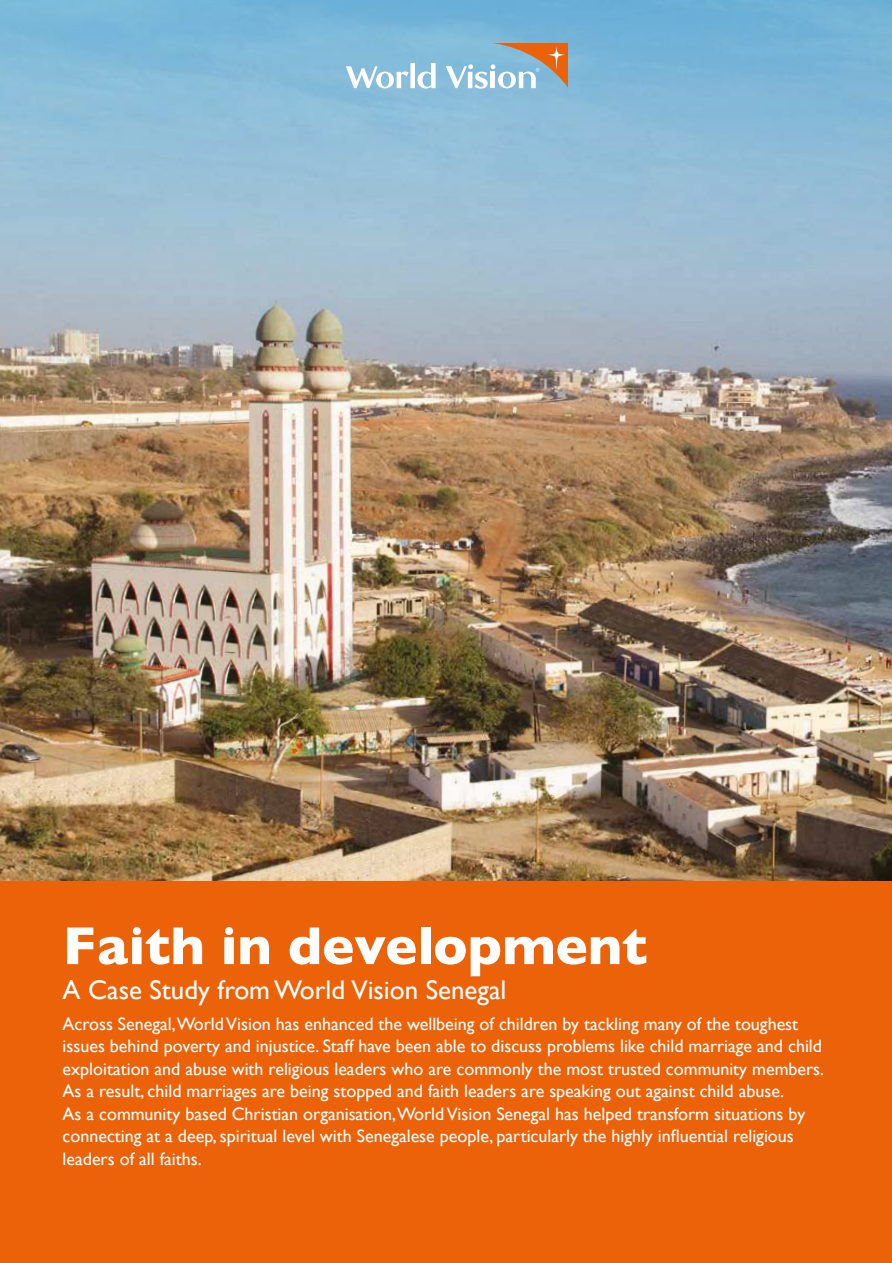
<style>
.page{position:relative;width:892px;height:1263px;background:#fff}
.page>*{position:absolute;margin:0;border:0;box-sizing:border-box;transform-origin:0 0}
.t1{font:700 54px "Gill Sans";color:#fff}
.t2{font:27px "Gill Sans";color:#fff}
.t3{font:18px/22.5px "Gill Sans";color:#fff}
</style>
<div class="page">
<div style="left:0;top:878px;width:892px;height:385px;background:#eb6209"></div>
<img style="left:0;top:385px;width:892px;height:495px">
<svg style="left:0;top:0;width:892px;height:385px;background:#96b8cc"></svg>
<svg style="left:346px;top:43px;width:222px;height:46px;background:#a2bdca"></svg>
<h1 class="t1" style="left:63px;top:903px;width:586px">Faith in development</h1>
<h2 class="t2" style="left:63px;top:973px;width:445px">A Case Study from World Vision Senegal</h2>
<p class="t3" style="left:63px;top:1012px;width:763px">Across Senegal,World Vision has enhanced the wellbeing of children by tackling many of the toughest issues behind poverty and injustice. Staff have been able to discuss problems like child marriage and child exploitation and abuse with religious leaders who are commonly the most trusted community members.<br>As a result, child marriages are being stopped and faith leaders are speaking out against child abuse.<br>As a community based Christian organisation,World Vision Senegal has helped transform situations by connecting at a deep, spiritual level with Senegalese people, particularly the highly influential religious leaders of all faiths.</p>
</div>
